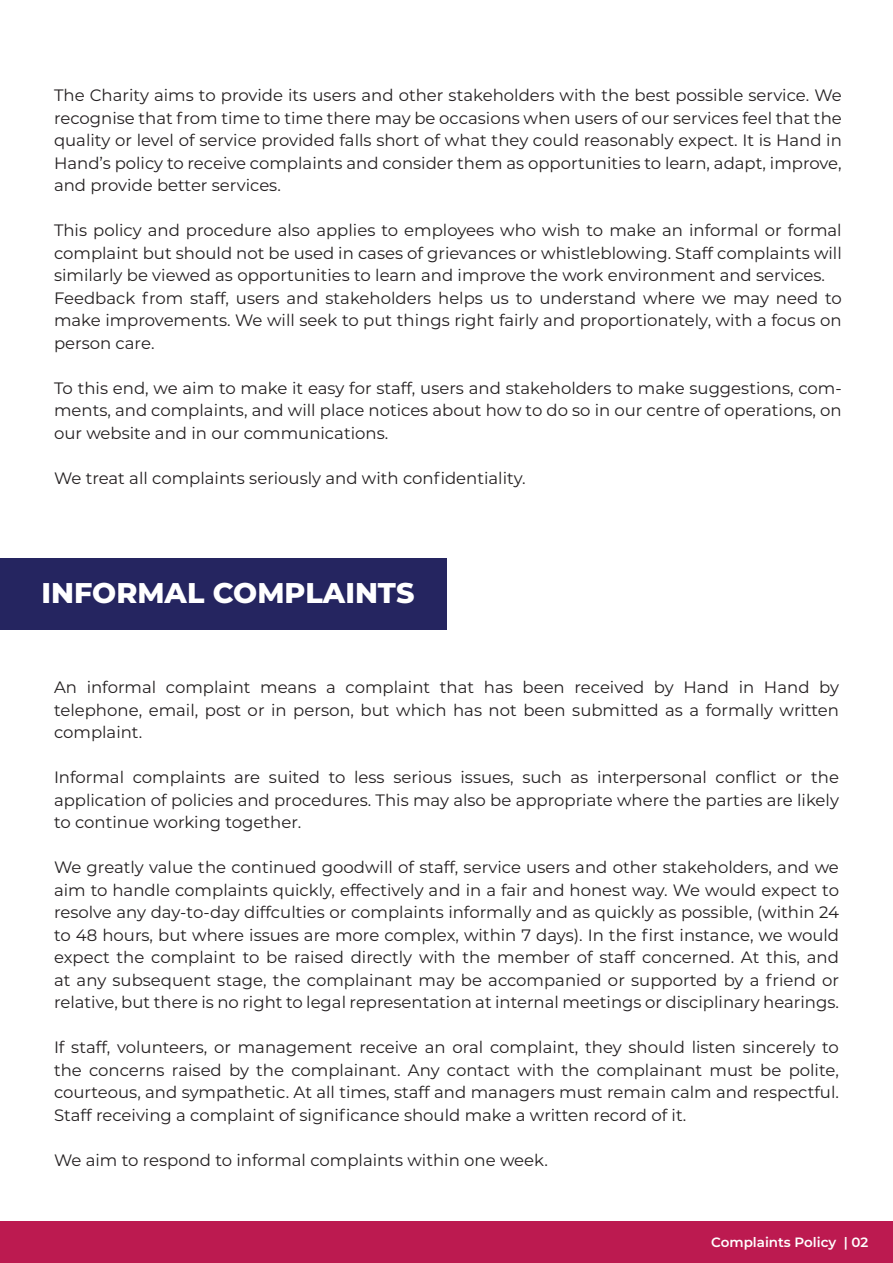
<style>
.page{position:relative;width:893px;height:1263px;background:#fff}
.page>*{position:absolute;margin:0;border:0;box-sizing:border-box;transform-origin:0 0}
.t1{font:800 28.5px "Montserrat";color:#fff}
.t2{font:16.5px/22.5px "Montserrat";color:#231f20;text-align:justify}
.t3{font:600 13.5px "Montserrat";color:#fff}
</style>
<div class="page">
<div style="left:0;top:558px;width:446px;height:72px;background:#252560"></div>
<div style="left:0;top:1221px;width:893px;height:42px;background:#bc1a50"></div>
<p class="t2" style="left:54px;top:83px;width:789px">The Charity aims to provide its users and other stakeholders with the best possible service. We recognise that from time to time there may be occasions when users of our services feel that the quality or level of service provided falls short of what they could reasonably expect. It is Hand in Hand’s policy to receive complaints and consider them as opportunities to learn, adapt, improve, and provide better services.</p>
<p class="t2" style="left:54px;top:218px;width:789px">This policy and procedure also applies to employees who wish to make an informal or formal complaint but should not be used in cases of grievances or whistleblowing. Staff complaints will similarly be viewed as opportunities to learn and improve the work environment and services.</p>
<p class="t2" style="left:54px;top:286px;width:789px">Feedback from staff, users and stakeholders helps us to understand where we may need to make improvements. We will seek to put things right fairly and proportionately, with a focus on person care.</p>
<p class="t2" style="left:54px;top:376px;width:789px">To this end, we aim to make it easy for staff, users and stakeholders to make suggestions, com&shy;ments, and complaints, and will place notices about how to do so in our centre of operations, on our website and in our communications.</p>
<p class="t2" style="left:54px;top:466px;width:473px">We treat all complaints seriously and with confidentiality.</p>
<p class="t1" style="left:41px;top:572px;width:374px">INFORMAL COMPLAINTS</p>
<p class="t2" style="left:54px;top:675px;width:787px">An informal complaint means a complaint that has been received by Hand in Hand by</p>
<p class="t2" style="left:54px;top:698px;width:786px">telephone, email, post or in person, but which has not been submitted as a formally written complaint.</p>
<p class="t2" style="left:54px;top:765px;width:786px">Informal complaints are suited to less serious issues, such as interpersonal conflict or the</p>
<p class="t2" style="left:54px;top:788px;width:786px">application of policies and procedures. This may also be appropriate where the parties are likely to continue working together.</p>
<p class="t2" style="left:54px;top:855px;width:787px">We greatly value the continued goodwill of staff, service users and other stakeholders, and we aim to handle complaints quickly, effectively and in a fair and honest way. We would expect to resolve any day-to-day diffculties or complaints informally and as quickly as possible, (within 24 to 48 hours, but where issues are more complex, within 7 days). In the first instance, we would expect the complaint to be raised directly with the member of staff concerned. At this, and at any subsequent stage, the complainant may be accompanied or supported by a friend or</p>
<p class="t2" style="left:54px;top:990px;width:786px">relative, but there is no right to legal representation at internal meetings or disciplinary hearings.</p>
<p class="t2" style="left:54px;top:1035px;width:786px">If staff, volunteers, or management receive an oral complaint, they should listen sincerely to the concerns raised by the complainant. Any contact with the complainant must be polite,</p>
<p class="t2" style="left:54px;top:1080px;width:786px">courteous, and sympathetic. At all times, staff and managers must remain calm and respectful.<br>Staff receiving a complaint of significance should make a written record of it.</p>
<p class="t2" style="left:54px;top:1148px;width:495px">We aim to respond to informal complaints within one week.</p>
<p class="t3" style="left:711px;top:1233px;width:159px">Complaints Policy | 02</p>
</div>
